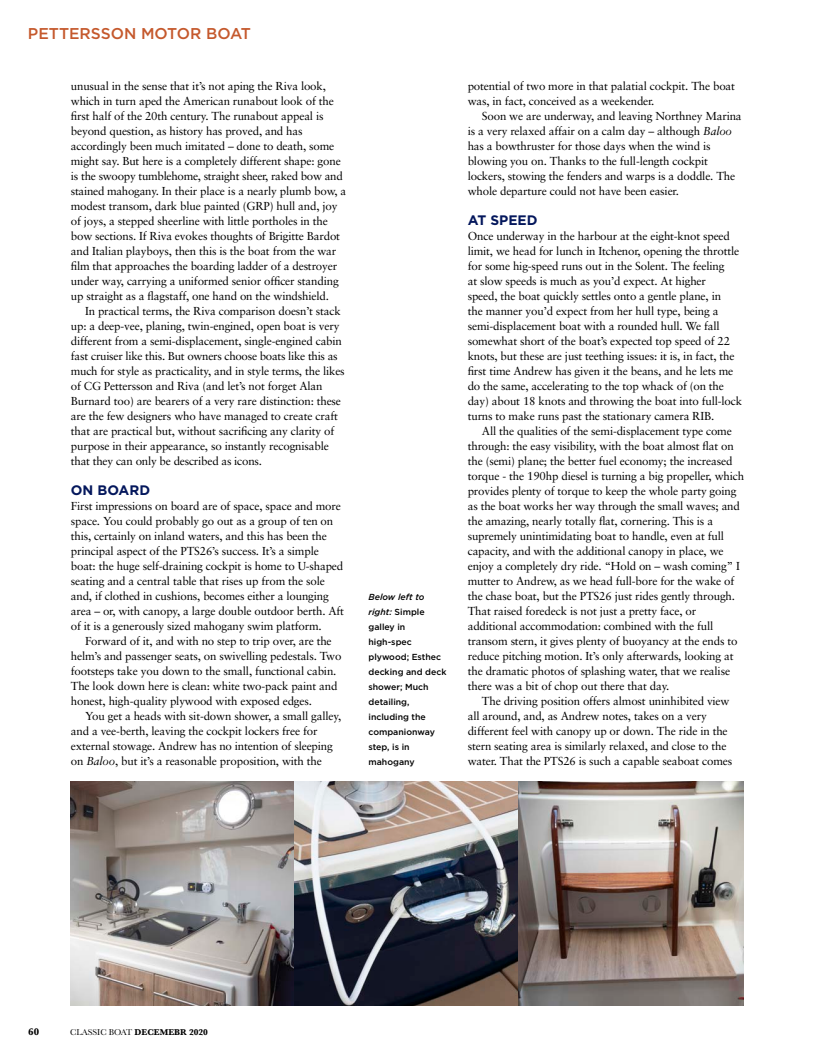
<style>
.page{position:relative;width:815px;height:1063px;background:#fff}
.page>*{position:absolute;margin:0;border:0;box-sizing:border-box;transform-origin:0 0}
.t1{font:500 15.62px "Gotham";color:#c5592d}
._4_Crosshead{font:700 13.75px "Gotham";color:#04175c}
._2_Text{font:11.5px/15px "Sabon";letter-spacing:-.015em;color:#000}
._4_Crosshead-2{font:11.5px/15px "Sabon";letter-spacing:-.015em;color:#000}
.t2{font:700 10px "Baskerville";color:#000}
._8_Caption{font:500 8.75px/15px "Gotham";color:#000}
.t3{font:700 8.75px "Baskerville";color:#000}
.s1{font-style:italic}
.s2{font-weight:400}
</style>
<div class="page">
<img style="left:70px;top:782px;width:673px;height:224px">
<h1 class="t1" style="left:28px;top:23px;width:225px">PETTERSSON MOTOR BOAT</h1>
<p class="_2_Text" style="left:71px;top:78px;width:277px">unusual in the sense that it’s not aping the Riva look, which in turn aped the American runabout look of the first half of the 20th century. The runabout appeal is beyond question, as history has proved, and has accordingly been much imitated – done to death, some might say. But here is a completely different shape: gone is the swoopy tumblehome, straight sheer, raked bow and stained mahogany. In their place is a nearly plumb bow, a modest transom, dark blue painted (GRP) hull and, joy of joys, a stepped sheerline with little portholes in the bow sections. If Riva evokes thoughts of Brigitte Bardot and Italian playboys, then this is the boat from the war film that approaches the boarding ladder of a destroyer under way, carrying a uniformed senior officer standing up straight as a flagstaff, one hand on the windshield.</p>
<p class="_2_Text" style="left:71px;top:303px;width:275px;text-indent:14px">In practical terms, the Riva comparison doesn’t stack up: a deep-vee, planing, twin-engined, open boat is very different from a semi-displacement, single-engined cabin fast cruiser like this. But owners choose boats like this as much for style as practicality, and in style terms, the likes of CG Pettersson and Riva (and let’s not forget Alan Burnard too) are bearers of a very rare distinction: these are the few designers who have managed to create craft that are practical but, without sacrificing any clarity of purpose in their appearance, so instantly recognisable that they can only be described as icons.</p>
<p class="_4_Crosshead" style="left:71px;top:482px;width:81px">ON BOARD</p>
<p class="_4_Crosshead-2" style="left:71px;top:498px;width:275px">First impressions on board are of space, space and more space. You could probably go out as a group of ten on this, certainly on inland waters, and this has been the principal aspect of the PTS26’s success. It’s a simple boat: the huge self-draining cockpit is home to U-shaped seating and a central table that rises up from the sole and, if clothed in cushions, becomes either a lounging area – or, with canopy, a large double outdoor berth. Aft of it is a generously sized mahogany swim platform.</p>
<p class="_2_Text" style="left:71px;top:633px;width:272px;text-indent:14px">Forward of it, and with no step to trip over, are the helm’s and passenger seats, on swivelling pedestals. Two footsteps take you down to the small, functional cabin.<br>The look down here is clean: white two-pack paint and honest, high-quality plywood with exposed edges.</p>
<p class="_2_Text" style="left:71px;top:708px;width:272px;text-indent:14px">You get a heads with sit-down shower, a small galley, and a vee-berth, leaving the cockpit lockers free for external stowage. Andrew has no intention of sleeping on <span class="s1">Baloo</span>, but it’s a reasonable proposition, with the</p>
<p class="_8_Caption" style="left:369px;top:589px;width:79px"><span class="s1">Below left to right:</span> Simple galley in high-spec plywood; Esthec decking and deck shower; Much detailing, including the companionway step, is in mahogany</p>
<p class="_2_Text" style="left:468px;top:78px;width:269px">potential of two more in that palatial cockpit. The boat was, in fact, conceived as a weekender.</p>
<p class="_2_Text" style="left:468px;top:108px;width:276px;text-indent:14px">Soon we are underway, and leaving Northney Marina is a very relaxed affair on a calm day – although <span class="s1">Baloo </span>has a bowthruster for those days when the wind is blowing you on. Thanks to the full-length cockpit lockers, stowing the fenders and warps is a doddle. The whole departure could not have been easier.</p>
<p class="_4_Crosshead" style="left:468px;top:212px;width:71px">AT SPEED</p>
<p class="_4_Crosshead-2" style="left:468px;top:228px;width:276px">Once underway in the harbour at the eight-knot speed limit, we head for lunch in Itchenor, opening the throttle for some hig-speed runs out in the Solent. The feeling<br>at slow speeds is much as you’d expect. At higher<br>speed, the boat quickly settles onto a gentle plane, in<br>the manner you’d expect from her hull type, being a semi-displacement boat with a rounded hull. We fall somewhat short of the boat’s expected top speed of 22 knots, but these are just teething issues: it is, in fact, the first time Andrew has given it the beans, and he lets me do the same, accelerating to the top whack of (on the day) about 18 knots and throwing the boat into full-lock turns to make runs past the stationary camera RIB.</p>
<p class="_2_Text" style="left:468px;top:423px;width:278px;text-indent:14px">All the qualities of the semi-displacement type come through: the easy visibility, with the boat almost flat on the (semi) plane; the better fuel economy; the increased torque - the 190hp diesel is turning a big propeller, which provides plenty of torque to keep the whole party going as the boat works her way through the small waves; and the amazing, nearly totally flat, cornering. This is a supremely unintimidating boat to handle, even at full capacity, and with the additional canopy in place, we enjoy a completely dry ride. “Hold on – wash coming” I mutter to Andrew, as we head full-bore for the wake of the chase boat, but the PTS26 just rides gently through.<br>That raised foredeck is not just a pretty face, or additional accommodation: combined with the full transom stern, it gives plenty of buoyancy at the ends to reduce pitching motion. It’s only afterwards, looking at the dramatic photos of splashing water, that we realise there was a bit of chop out there that day.</p>
<p class="_2_Text" style="left:468px;top:693px;width:266px;text-indent:14px">The driving position offers almost uninhibited view all around, and, as Andrew notes, takes on a very different feel with canopy up or down. The ride in the stern seating area is similarly relaxed, and close to the water. That the PTS26 is such a capable seaboat comes</p>
<p class="t2" style="left:28px;top:1025px;width:12px">60</p>
<p class="t3" style="left:70px;top:1026px;width:139px"><span class="s2">CLASSIC BOAT</span> DECEMEBR 2020</p>
</div>
